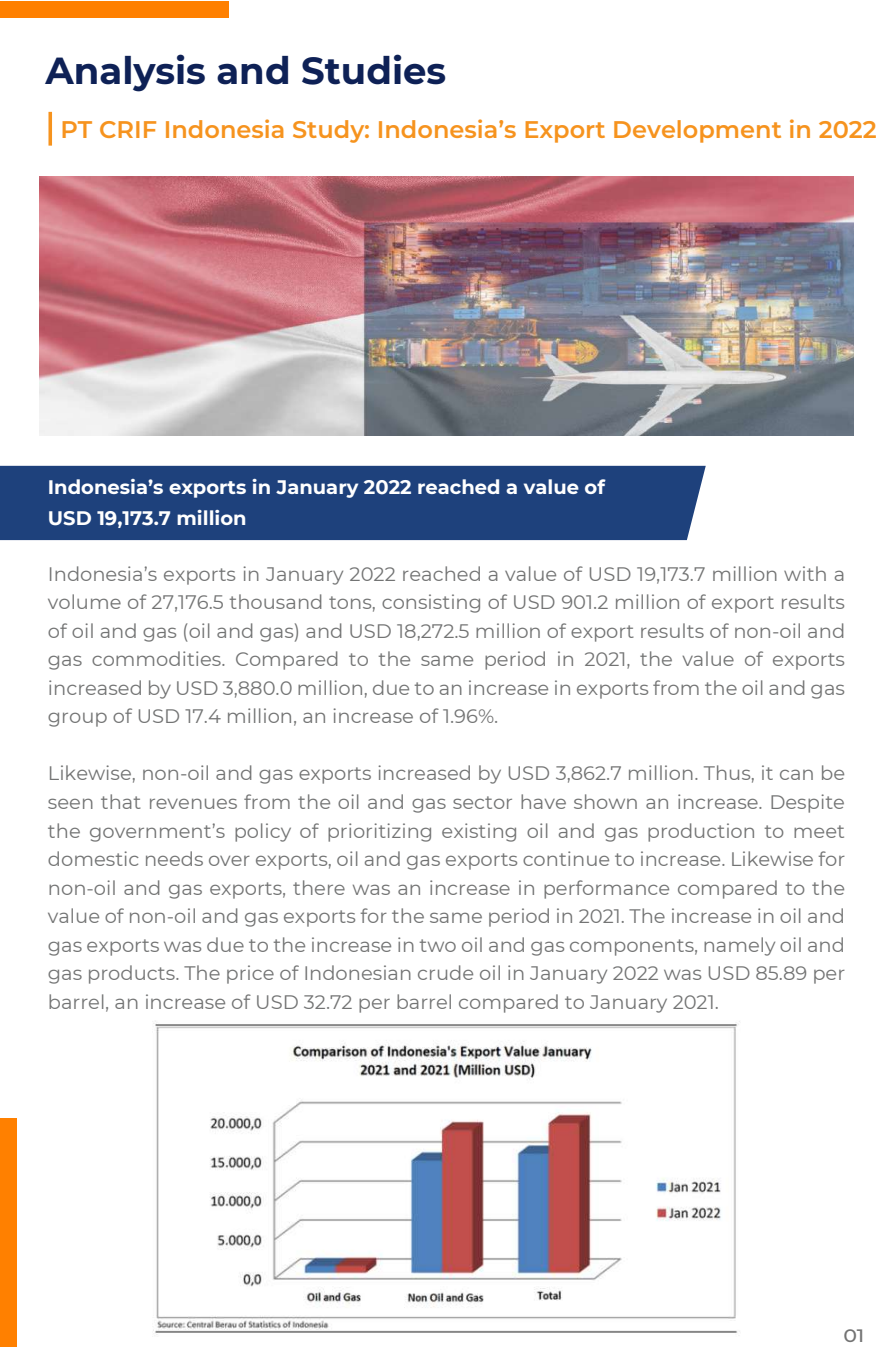
<style>
.page{position:relative;width:893px;height:1347px;background:#fff}
.page>*{position:absolute;margin:0;border:0;box-sizing:border-box;transform-origin:0 0}
.t1{font:700 37.5px "Montserrat";color:#0e2156}
.t2{font:600 24px "Montserrat";color:#f6931e}
.t3{font:19.5px/28.5px "Montserrat";color:#737474;text-align:justify}
.t4{font:700 19.5px/31.5px "Montserrat";color:#fff}
.t5{font:500 18px "Montserrat";color:#737373;scale:1.14 1}
</style>
<div class="page">
<div style="left:0;top:465px;width:706px;height:75px;background:#1e417c"></div>
<div style="left:0;top:2px;width:229px;height:16px;background:#ff8000"></div>
<svg style="left:48px;top:112px;width:4px;height:34px"></svg>
<div style="left:0;top:1118px;width:16px;height:228px;background:#ff8000"></div>
<img style="left:40px;top:176px;width:813px;height:259px">
<img style="left:153px;top:1021px;width:587px;height:314px">
<h1 class="t1" style="left:45px;top:43px;width:402px">Analysis and Studies</h1>
<p class="t2" style="left:60px;top:112px;width:818px">PT CRIF Indonesia Study: Indonesia’s Export Development in 2022</p>
<p class="t4" style="left:48px;top:470px;width:558px">Indonesia’s exports in January 2022 reached a value of<br>USD 19,173.7 million</p>
<p class="t3" style="left:48px;top:558px;width:799px">Indonesia’s exports in January 2022 reached a value of USD 19,173.7 million with a volume of 27,176.5 thousand tons, consisting of USD 901.2 million of export results of oil and gas (oil and gas) and USD 18,272.5 million of export results of non-oil and gas commodities. Compared to the same period in 2021, the value of exports increased by USD 3,880.0 million, due to an increase in exports from the oil and gas group of USD 17.4 million, an increase of 1.96%.</p>
<p class="t3" style="left:48px;top:758px;width:799px">Likewise, non-oil and gas exports increased by USD 3,862.7 million. Thus, it can be seen that revenues from the oil and gas sector have shown an increase. Despite the government’s policy of prioritizing existing oil and gas production to meet domestic needs over exports, oil and gas exports continue to increase. Likewise for non-oil and gas exports, there was an increase in performance compared to the value of non-oil and gas exports for the same period in 2021. The increase in oil and gas exports was due to the increase in two oil and gas components, namely oil and gas products. The price of Indonesian crude oil in January 2022 was USD 85.89 per barrel, an increase of USD 32.72 per barrel compared to January 2021.</p>
<p class="t5" style="left:843px;top:1322px;width:20px">01</p>
</div>
